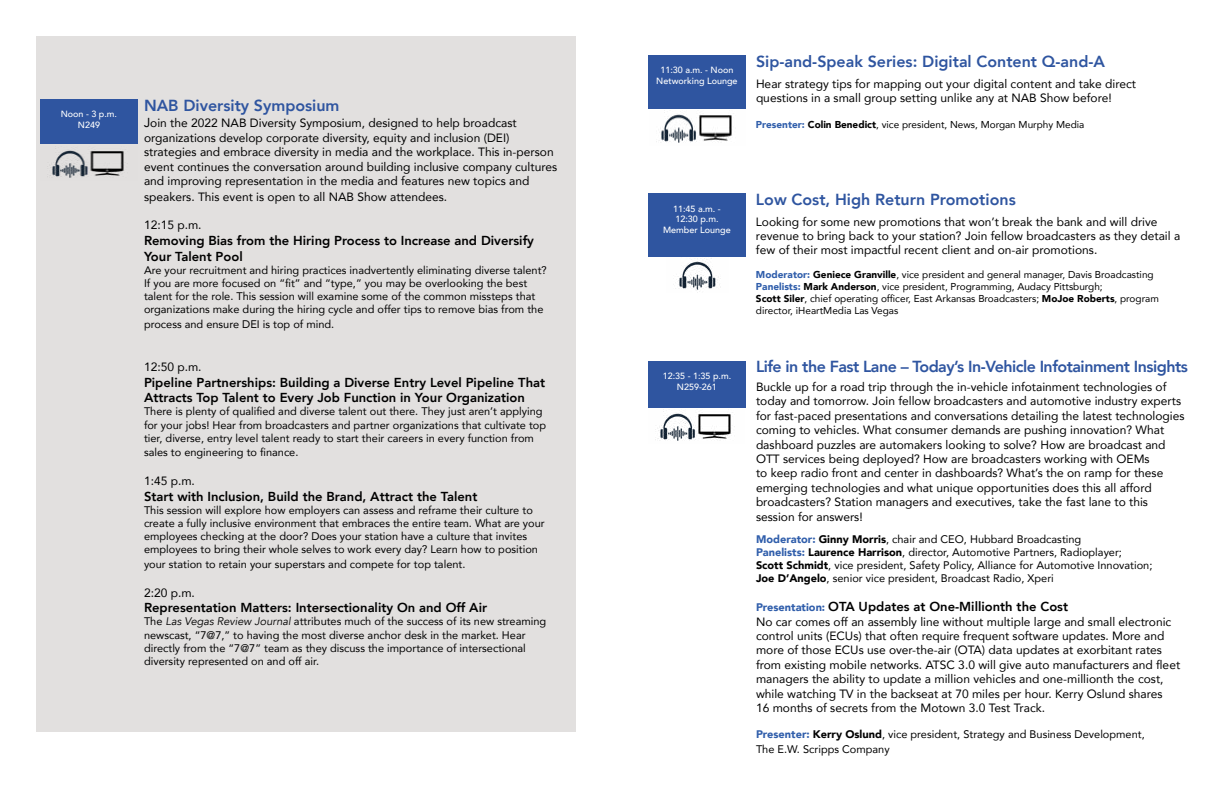
<style>
.page{position:relative;width:1224px;height:792px;background:#fff}
.page>*{position:absolute;margin:0;border:0;box-sizing:border-box;transform-origin:0 0}
.t1{font:800 16px "Avenir";color:#2f55a0}
.t2{font:800 16px "Avenir";letter-spacing:-.03em;color:#2f55a0}
.t3{font:800 13px/15.6px "Avenir";color:#000}
.t4{font:12px/14.4px "Avenir";color:#000}
.t5{font:11px/13.2px "Avenir";color:#000}
.t6{font:10px/12px "Avenir";color:#000}
.t7{font:500 9px/10.8px "Avenir";color:#fff;text-align:center}
.s1{font-size:13px}
.s2{font-style:italic}
.s3{font-weight:900;color:#305eab}
.s4{font-weight:900}
.s5{font-weight:900;font-size:11px;color:#305eab}
</style>
<div class="page">
<div style="left:36px;top:36px;width:540px;height:696px;background:#e2e0df"></div>
<div style="left:40px;top:99px;width:98px;height:45px;background:#2f55a0"></div>
<img style="left:47px;top:148px;width:77px;height:30px">
<div style="left:648px;top:55px;width:98px;height:54px;background:#2f55a0"></div>
<img style="left:656px;top:112px;width:76px;height:31px">
<div style="left:648px;top:194px;width:98px;height:63px;background:#2f55a0"></div>
<img style="left:675px;top:258px;width:46px;height:34px">
<div style="left:648px;top:361px;width:98px;height:46px;background:#2f55a0"></div>
<img style="left:655px;top:411px;width:80px;height:30px">
<p class="t7" style="left:61px;top:108px;width:58px">Noon - 3 p.m.<br>N249</p>
<h1 class="t1" style="left:144px;top:93px;width:197px">NAB Diversity Symposium</h1>
<p class="t4" style="left:144px;top:116px;width:415px"><span class="s1">J</span>oin the 2022 NAB Diversity Symposium, designed to help broadcast organizations develop corporate diversity, equity and inclusion (DEI) strategies and embrace diversity in media and the workplace. This in-person event continues the conversation around building inclusive company cultures and improving representation in the media and features new topics and</p>
<p class="t4" style="left:144px;top:189px;width:305px">speakers. This event is open to all NAB Show attendees.</p>
<p class="t4" style="left:144px;top:218px;width:59px">12:15 p.m.</p>
<p class="t3" style="left:144px;top:233px;width:392px">Removing Bias from the Hiring Process to Increase and Diversify<br>Your Talent Pool</p>
<p class="t5" style="left:144px;top:263px;width:404px">Are your recruitment and hiring practices inadvertently eliminating diverse talent?<br>If you are more focused on “fit” and “type,” you may be overlooking the best talent for the role. This session will examine some of the common missteps that organizations make during the hiring cycle and offer tips to remove bias from the</p>
<p class="t5" style="left:144px;top:317px;width:192px">process and ensure DEI is top of mind.</p>
<p class="t4" style="left:144px;top:359px;width:59px">12:50 p.m.</p>
<p class="t3" style="left:144px;top:374px;width:403px">Pipeline Partnerships: Building a Diverse Entry Level Pipeline That<br>Attracts Top Talent to Every Job Function in Your Organization</p>
<p class="t5" style="left:144px;top:405px;width:404px">There is plenty of qualified and diverse talent out there. They just aren’t applying for your jobs! Hear from broadcasters and partner organizations that cultivate top tier, diverse, entry level talent ready to start their careers in every function from</p>
<p class="t5" style="left:144px;top:445px;width:156px">sales to engineering to finance.</p>
<p class="t4" style="left:144px;top:473px;width:52px">1:45 p.m.</p>
<p class="t3" style="left:144px;top:488px;width:335px">Start with Inclusion, Build the Brand, Attract the Talent</p>
<p class="t5" style="left:144px;top:503px;width:402px">This session will explore how employers can assess and reframe their culture to create a fully inclusive environment that embraces the entire team. What are your employees checking at the door? Does your station have a culture that invites employees to bring their whole selves to work every day? Learn how to position</p>
<p class="t5" style="left:144px;top:557px;width:323px">your station to retain your superstars and compete for top talent.</p>
<p class="t4" style="left:144px;top:585px;width:52px">2:20 p.m.</p>
<p class="t3" style="left:144px;top:600px;width:345px">Representation Matters: Intersectionality On and Off Air</p>
<p class="t5" style="left:144px;top:615px;width:404px">The <span class="s2">Las Vegas Review Journal</span> attributes much of the success of its new streaming newscast, “7@7,” to having the most diverse anchor desk in the market. Hear directly from the “7@7” team as they discuss the importance of intersectional diversity represented on and off air.</p>
<p class="t7" style="left:656px;top:64px;width:83px">11:30 a.m. - Noon<br>Networking Lounge</p>
<h1 class="t1" style="left:756px;top:49px;width:351px">Sip-and-Speak Series: Digital Content Q-and-A</h1>
<p class="t4" style="left:756px;top:76px;width:382px">Hear strategy tips for mapping out your digital content and take direct questions in a small group setting unlike any at NAB Show before!</p>
<p class="t6" style="left:756px;top:119px;width:330px"><span class="s3">Presenter:</span> <span class="s4">Colin Benedict</span>, vice president, News, Morgan Murphy Media</p>
<p class="t7" style="left:663px;top:203px;width:69px">11:45 a.m. -<br>12:30 p.m.<br>Member Lounge</p>
<p class="t7" style="left:663px;top:370px;width:70px">12:35 - 1:35 p.m.<br>N259-261</p>
<h1 class="t1" style="left:756px;top:187px;width:261px">Low Cost, High Return Promotions</h1>
<p class="t4" style="left:756px;top:214px;width:426px">Looking for some new promotions that won’t break the bank and will drive revenue to bring back to your station? Join fellow broadcasters as they detail a few of their most impactful recent client and on-air promotions.</p>
<p class="t6" style="left:756px;top:269px;width:404px"><span class="s3">Moderator:</span> <span class="s4">Geniece Granville</span>, vice president and general manager, Davis Broadcasting <span class="s3">Panelists:</span> <span class="s4">Mark Anderson</span>, vice president, Programming, Audacy Pittsburgh;<br><span class="s4">Scott Siler</span>, chief operating officer, East Arkansas Broadcasters; <span class="s4">MoJoe Roberts</span>, program director, iHeartMedia Las Vegas</p>
<h1 class="t2" style="left:756px;top:354px;width:434px">Life in the Fast Lane – Today’s In-Vehicle Infotainment Insights</h1>
<p class="t4" style="left:756px;top:379px;width:430px">Buckle up for a road trip through the in-vehicle infotainment technologies of today and tomorrow. Join fellow broadcasters and automotive industry experts for fast-paced presentations and conversations detailing the latest technologies coming to vehicles. What consumer demands are pushing innovation? What dashboard puzzles are automakers looking to solve? How are broadcast and OTT services being deployed? How are broadcasters working with OEMs<br>to keep radio front and center in dashboards? What’s the on ramp for these emerging technologies and what unique opportunities does this all afford broadcasters? Station managers and executives, take the fast lane to this session for answers!</p>
<p class="t5" style="left:756px;top:532px;width:398px"><span class="s3">Moderator:</span> <span class="s4">Ginny Morris</span>, chair and CEO, Hubbard Broadcasting<br><span class="s3">Panelists:</span> <span class="s4">Laurence Harrison</span>, director, Automotive Partners, Radioplayer;<br><span class="s4">Scott Schmidt</span>, vice president, Safety Policy, Alliance for Automotive Innovation; <span class="s4">Joe D’Angelo</span>, senior vice president, Broadcast Radio, Xperi</p>
<p class="t3" style="left:756px;top:599px;width:314px"><span class="s5">Presentation:</span> OTA Updates at One-Millionth the Cost</p>
<p class="t4" style="left:756px;top:614px;width:426px">No car comes off an assembly line without multiple large and small electronic control units (ECUs) that often require frequent software updates. More and more of those ECUs use over-the-air (OTA) data updates at exorbitant rates from existing mobile networks. ATSC 3.0 will give auto manufacturers and fleet managers the ability to update a million vehicles and one-millionth the cost, while watching TV in the backseat at 70 miles per hour. Kerry Oslund shares<br>16 months of secrets from the Motown 3.0 Test Track.</p>
<p class="t5" style="left:756px;top:727px;width:390px;line-height:14.4px"><span class="s3">Presenter:</span> <span class="s4">Kerry Oslund</span>, vice president, Strategy and Business Development,<br>The E.W. Scripps Company</p>
</div>
